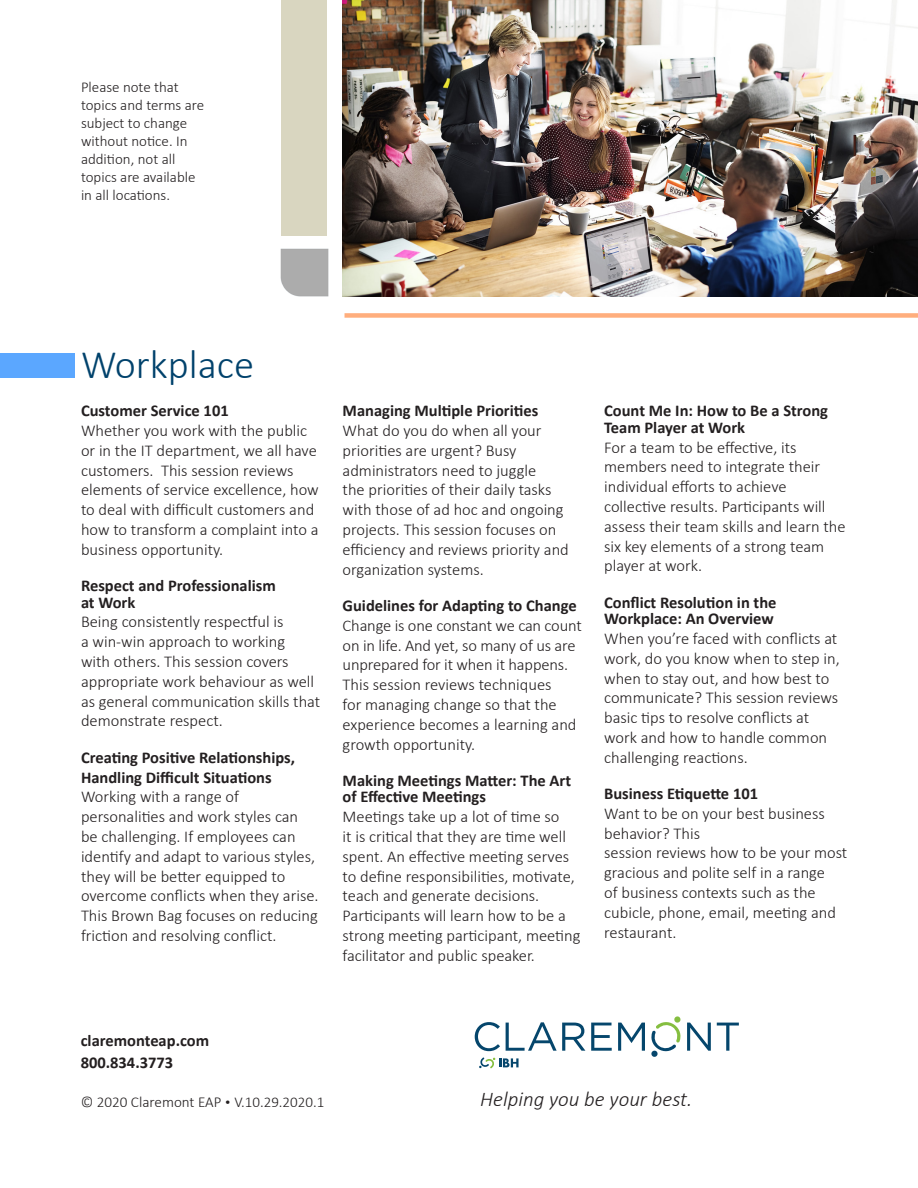
<style>
.page{position:relative;width:918px;height:1188px;background:#fff}
.page>*{position:absolute;margin:0;border:0;box-sizing:border-box;transform-origin:0 0}
.t1{font:300 40.5px "Calibri";color:#00426c}
.t2{font:italic 300 21px "Calibri";color:#231f20}
.t3{font:300 16.5px/19.8px "Calibri";color:#231f20}
.t4{font:700 16.5px/16.5px "Calibri";color:#231f20}
.t5{font:300 15.15px "Calibri";color:#231f20}
.t6{font:300 15px/18px "Calibri";color:#231f20}
.s1{font-size:12.15px}
.s2{font-size:15px}
</style>
<div class="page">
<img style="left:342px;top:0;width:576px;height:297px">
<img style="left:280px;top:248px;width:49px;height:49px">
<div style="left:281px;top:0;width:46px;height:235px;background:#d9d6c0"></div>
<div style="left:345px;top:313px;width:573px;height:5px;background:#ffae7d"></div>
<svg style="left:475px;top:1022px;width:25px;height:29px"></svg>
<svg style="left:506px;top:1022px;width:79px;height:29px"></svg>
<svg style="left:591px;top:1023px;width:21px;height:28px"></svg>
<svg style="left:717px;top:1023px;width:22px;height:28px"></svg>
<svg style="left:479px;top:1057px;width:40px;height:11px"></svg>
<svg style="left:618px;top:1016px;width:93px;height:41px"></svg>
<div style="left:0;top:353px;width:74px;height:25px;background:#5ba7ff"></div>
<p class="t6" style="left:81px;top:78px;width:125px">Please note that topics and terms are subject to change without notice. In addition, not all topics are available in all locations.</p>
<p class="t1" style="left:81px;top:339px;width:175px">Workplace</p>
<p class="t4" style="left:81px;top:402px;width:149px">Customer Service 101</p>
<p class="t3" style="left:81px;top:421px;width:239px">Whether you work with the public or in the IT department, we all have customers. This session reviews elements of service excellence, how to deal with difficult customers and how to transform a complaint into a business opportunity.</p>
<p class="t4" style="left:81px;top:577px;width:196px">Respect and Professionalism at Work</p>
<p class="t3" style="left:81px;top:612px;width:241px">Being consistently respectful is<br>a win-win approach to working<br>with others. This session covers appropriate work behaviour as well as general communication skills that demonstrate respect.</p>
<p class="t4" style="left:81px;top:747px;width:216px;line-height:19.8px">Creating Positive Relationships,<br>Handling Difficult Situations</p>
<p class="t3" style="left:81px;top:787px;width:239px">Working with a range of personalities and work styles can be challenging. If employees can identify and adapt to various styles, they will be better equipped to overcome conflicts when they arise.<br>This Brown Bag focuses on reducing friction and resolving conflict.</p>
<p class="t4" style="left:343px;top:402px;width:197px">Managing Multiple Priorities</p>
<p class="t3" style="left:343px;top:421px;width:228px">What do you do when all your priorities are urgent? Busy administrators need to juggle<br>the priorities of their daily tasks with those of ad hoc and ongoing projects. This session focuses on efficiency and reviews priority and organization systems.</p>
<p class="t4" style="left:343px;top:596px;width:236px">Guidelines for Adapting to Change</p>
<p class="t3" style="left:343px;top:615px;width:241px">Change is one constant we can count on in life. And yet, so many of us are unprepared for it when it happens.<br>This session reviews techniques<br>for managing change so that the experience becomes a learning and growth opportunity.</p>
<p class="t4" style="left:343px;top:771px;width:230px">Making Meetings Matter: The Art of Effective Meetings</p>
<p class="t3" style="left:343px;top:807px;width:239px">Meetings take up a lot of time so<br>it is critical that they are time well spent. An effective meeting serves to define responsibilities, motivate, teach and generate decisions.<br>Participants will learn how to be a strong meeting participant, meeting facilitator and public speaker.</p>
<p class="t4" style="left:604px;top:402px;width:225px">Count Me In: How to Be a Strong<br>Team Player at Work</p>
<p class="t3" style="left:604px;top:437px;width:243px">For a team to be effective, its members need to integrate their individual efforts to achieve collective results. Participants will assess their team skills and learn the six key elements of a strong team player at work.</p>
<p class="t4" style="left:604px;top:593px;width:174px">Conflict Resolution in the<br>Workplace: An Overview</p>
<p class="t3" style="left:604px;top:628px;width:237px">When you’re faced with conflicts at work, do you know when to step in, when to stay out, and how best to communicate? This session reviews basic tips to resolve conflicts at work and how to handle common challenging reactions.</p>
<p class="t4" style="left:604px;top:785px;width:155px">Business Etiquette 101</p>
<p class="t3" style="left:604px;top:803px;width:245px">Want to be on your best business behavior? This<br>session reviews how to be your most gracious and polite self in a range<br>of business contexts such as the cubicle, phone, email, meeting and restaurant.</p>
<p class="t4" style="left:81px;top:1031px;width:130px">claremonteap.com</p>
<p class="t4" style="left:81px;top:1054px;width:94px">800.834.3773</p>
<p class="t5" style="left:81px;top:1093px;width:245px">© 2020 Claremont EAP <span class="s1">•</span> <span class="s2">V.10.29.2020.1</span></p>
<p class="t2" style="left:480px;top:1086px;width:213px">Helping you be your best.</p>
</div>
